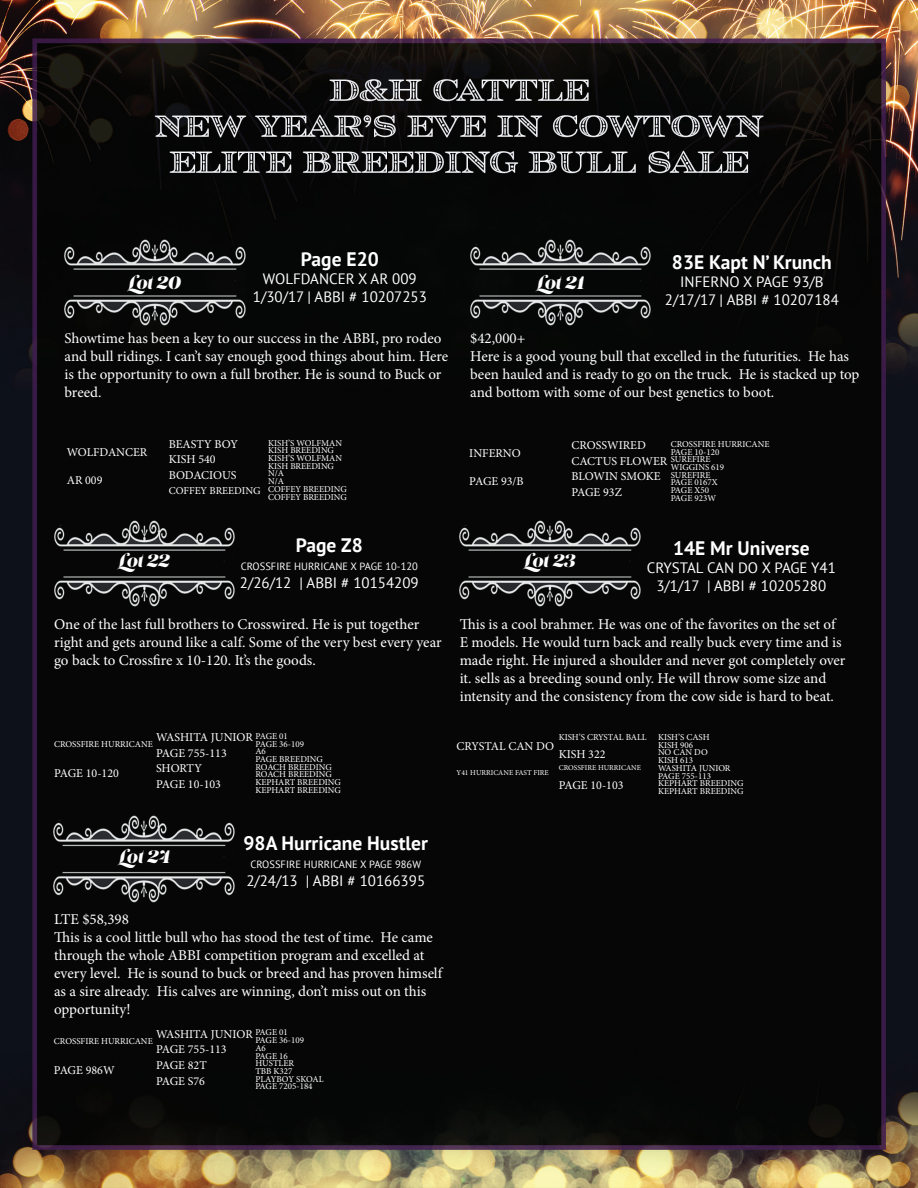
<style>
.page{position:relative;width:918px;height:1188px;background:#fff}
.page>*{position:absolute;margin:0;border:0;box-sizing:border-box;transform-origin:0 0}
.t1{font:700 19.5px "PT Sans";color:#fff}
.t2{font:18px "Lust Script";color:#fff}
.t3{font:15px/18px "Minion Pro";letter-spacing:-.005em;color:#fff}
.t4{font:15px/18px "PT Sans";color:#fff;text-align:center}
.t5{font:12px/15.6px "Minion Pro";color:#fff}
.t6{font:10.5px "PT Sans";color:#fff}
.t7{font:10.5px "Minion Pro";color:#fff}
.t8{font:9px/7.6px "Minion Pro";color:#fff}
.t9{font:7.5px "Minion Pro";color:#fff}
</style>
<div class="page">
<img style="left:0;top:0;width:918px;height:1188px">
<img style="left:64px;top:239px;width:187px;height:94px">
<img style="left:470px;top:239px;width:187px;height:94px">
<img style="left:54px;top:521px;width:187px;height:94px">
<img style="left:460px;top:521px;width:186px;height:94px">
<img style="left:54px;top:816px;width:187px;height:94px">
<h1 class="t1" style="left:301px;top:246px;width:79px">Page E20</h1>
<p class="t4" style="left:253px;top:269px;width:176px">WOLFDANCER X AR 009<br>1/30/17 | ABBI # 10207253</p>
<p class="t3" style="left:65px;top:329px;width:385px">Showtime has been a key to our success in the ABBI, pro rodeo and bull ridings. I can’t say enough good things about him. Here is the opportunity to own a full brother. He is sound to Buck or breed.</p>
<h1 class="t1" style="left:672px;top:249px;width:161px">83E Kapt N’ Krunch</h1>
<p class="t4" style="left:665px;top:272px;width:176px">INFERNO X PAGE 93/B<br>2/17/17 | ABBI # 10207184</p>
<p class="t3" style="left:470px;top:329px;width:391px">$42,000+<br>Here is a good young bull that excelled in the futurities. He has been hauled and is ready to go on the truck. He is stacked up top and bottom with some of our best genetics to boot.</p>
<p class="t2" style="left:128px;top:271px;width:55px">Lot 20</p>
<p class="t2" style="left:537px;top:271px;width:50px">Lot 21</p>
<p class="t5" style="left:67px;top:444px;width:82px">WOLFDANCER</p>
<p class="t5" style="left:67px;top:472px;width:37px">AR 009</p>
<p class="t8" style="left:268px;top:439px;width:80px">KISH’S WOLFMAN<br>KISH BREEDING<br>KISH’S WOLFMAN<br>KISH BREEDING<br>N/A<br>N/A<br>COFFEY BREEDING<br>COFFEY BREEDING</p>
<p class="t5" style="left:469px;top:446px;width:53px">INFERNO</p>
<p class="t5" style="left:169px;top:436px;width:71px">BEASTY BOY<br>KISH 540<br>BODACIOUS</p>
<p class="t7" style="left:169px;top:483px;width:93px">COFFEY BREEDING</p>
<p class="t5" style="left:469px;top:474px;width:56px">PAGE 93/B</p>
<p class="t5" style="left:571px;top:437px;width:97px">CROSSWIRED<br>CACTUS FLOWER<br>BLOWIN SMOKE<br>PAGE 93Z</p>
<p class="t8" style="left:671px;top:440px;width:100px">CROSSFIRE HURRICANE<br>PAGE 10-120<br>SUREFIRE<br>WIGGINS 619<br>SUREFIRE<br>PAGE 0167X<br>PAGE X50<br>PAGE 923W</p>
<h1 class="t1" style="left:296px;top:532px;width:68px">Page Z8</h1>
<p class="t6" style="left:241px;top:560px;width:179px">CROSSFIRE HURRICANE X PAGE 10-120</p>
<p class="t4" style="left:240px;top:574px;width:180px">2/26/12 | ABBI # 10154209</p>
<p class="t3" style="left:54px;top:615px;width:389px">One of the last full brothers to Crosswired. He is put together right and gets around like a calf. Some of the very best every year go back to Crossfire x 10-120. It’s the goods.</p>
<h1 class="t1" style="left:673px;top:535px;width:138px">14E Mr Universe</h1>
<p class="t4" style="left:647px;top:558px;width:190px">CRYSTAL CAN DO X PAGE Y41<br>3/1/17 | ABBI # 10205280</p>
<p class="t3" style="left:460px;top:615px;width:387px">This is a cool brahmer. He was one of the favorites on the set of E models. He would turn back and really buck every time and is made right. He injured a shoulder and never got completely over it. sells as a breeding sound only. He will throw some size and intensity and the consistency from the cow side is hard to beat.</p>
<p class="t2" style="left:119px;top:550px;width:53px">Lot 22</p>
<p class="t2" style="left:524px;top:550px;width:53px">Lot 23</p>
<p class="t5" style="left:156px;top:729px;width:98px">WASHITA JUNIOR<br>PAGE 755-113<br>SHORTY<br>PAGE 10-103</p>
<p class="t8" style="left:255px;top:732px;width:87px">PAGE 01<br>PAGE 36-109<br>A6<br>PAGE BREEDING<br>ROACH BREEDING<br>ROACH BREEDING<br>KEPHART BREEDING<br>KEPHART BREEDING</p>
<p class="t5" style="left:457px;top:739px;width:99px">CRYSTAL CAN DO</p>
<p class="t8" style="left:559px;top:733px;width:90px">KISH’S CRYSTAL BALL</p>
<p class="t5" style="left:559px;top:746px;width:48px">KISH 322</p>
<p class="t9" style="left:559px;top:763px;width:84px">CROSSFIRE HURRICANE</p>
<p class="t5" style="left:559px;top:778px;width:66px">PAGE 10-103</p>
<p class="t8" style="left:54px;top:740px;width:100px">CROSSFIRE HURRICANE</p>
<p class="t5" style="left:54px;top:766px;width:66px">PAGE 10-120</p>
<p class="t9" style="left:457px;top:768px;width:94px">Y41 HURRICANE FAST FIRE</p>
<p class="t8" style="left:658px;top:733px;width:87px">KISH’S CASH<br>KISH 906<br>NO CAN DO<br>KISH 613<br>WASHITA JUNIOR<br>PAGE 755-113<br>KEPHART BREEDING<br>KEPHART BREEDING</p>
<h1 class="t1" style="left:244px;top:831px;width:186px">98A Hurricane Hustler</h1>
<p class="t6" style="left:250px;top:858px;width:172px">CROSSFIRE HURRICANE X PAGE 986W</p>
<p class="t4" style="left:246px;top:872px;width:180px">2/24/13 | ABBI # 10166395</p>
<p class="t3" style="left:54px;top:911px;width:390px">LTE $58,398<br>This is a cool little bull who has stood the test of time. He came through the whole ABBI competition program and excelled at every level. He is sound to buck or breed and has proven himself as a sire already. His calves are winning, don’t miss out on this opportunity!</p>
<p class="t2" style="left:119px;top:845px;width:53px">Lot 24</p>
<p class="t5" style="left:156px;top:1026px;width:98px">WASHITA JUNIOR<br>PAGE 755-113<br>PAGE 82T<br>PAGE S76</p>
<p class="t8" style="left:255px;top:1029px;width:70px">PAGE 01<br>PAGE 36-109<br>A6<br>PAGE 16<br>HUSTLER<br>TBB K327<br>PLAYBOY SKOAL<br>PAGE 7205-184</p>
<p class="t8" style="left:54px;top:1037px;width:100px">CROSSFIRE HURRICANE</p>
<p class="t5" style="left:54px;top:1062px;width:62px">PAGE 986W</p>
</div>
